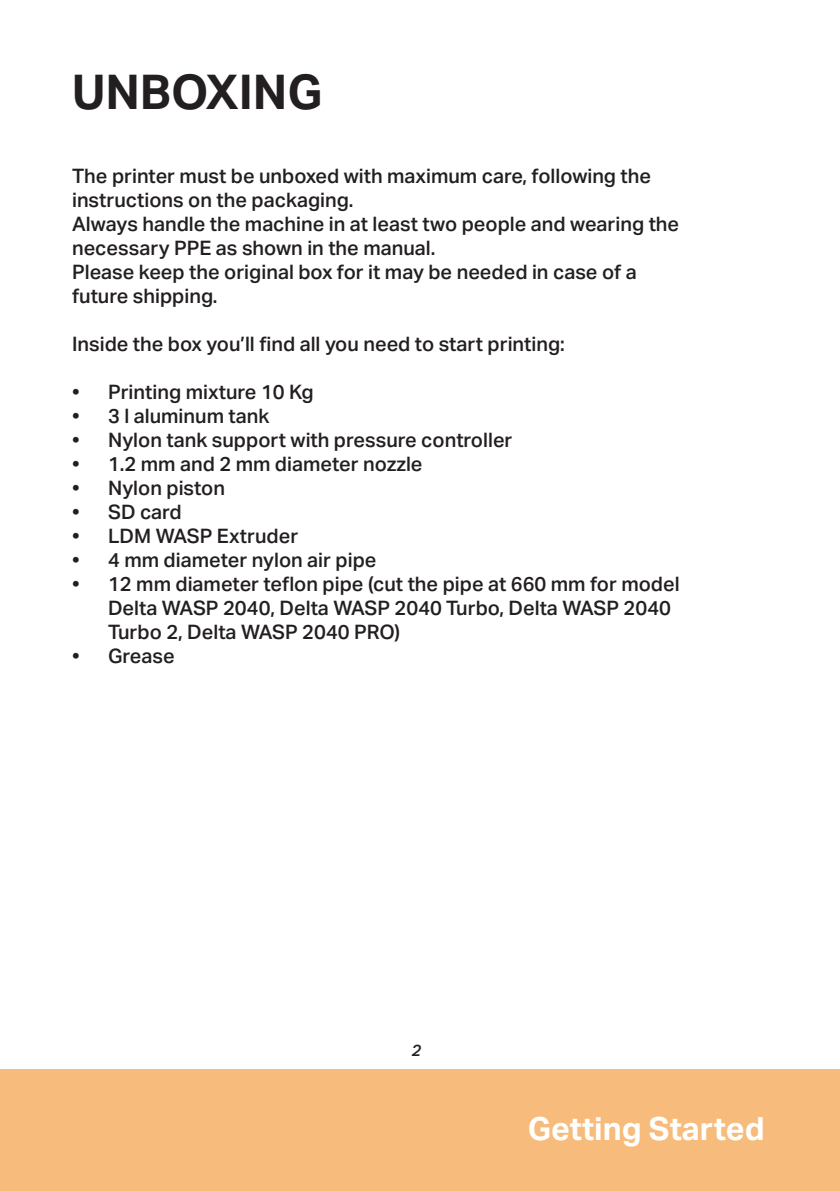
<style>
.page{position:relative;width:840px;height:1191px;background:#fff}
.page>*{position:absolute;margin:0;border:0;box-sizing:border-box;transform-origin:0 0}
.t1{font:700 48px "Aktiv Grotesk";color:#231f20}
.t2{font:700 32px "Aktiv Grotesk";color:#fff}
.t3{font:500 20px/24px "Aktiv Grotesk";color:#231f20}
.t4{font:italic 500 16px "Aktiv Grotesk";color:#231f20}
</style>
<div class="page">
<div style="left:0;top:1069px;width:839px;height:122px;background:#f7bc7c"></div>
<h1 class="t1" style="left:72px;top:63px;width:252px">UNBOXING</h1>
<p class="t3" style="left:72px;top:163px;width:608px">The printer must be unboxed with maximum care, following the instructions on the packaging.<br>Always handle the machine in at least two people and wearing the necessary PPE as shown in the manual.<br>Please keep the original box for it may be needed in case of a future shipping.</p>
<p class="t3" style="left:72px;top:331px;width:494px">Inside the box you’ll find all you need to start printing:</p>
<p class="t3" style="left:72px;top:379px;width:243px">• Printing mixture 10 Kg</p>
<p class="t3" style="left:72px;top:403px;width:199px">• 3 l aluminum tank</p>
<p class="t3" style="left:72px;top:427px;width:441px">• Nylon tank support with pressure controller</p>
<p class="t3" style="left:72px;top:451px;width:352px">• 1.2 mm and 2 mm diameter nozzle</p>
<p class="t3" style="left:72px;top:475px;width:154px">• Nylon piston</p>
<p class="t3" style="left:72px;top:499px;width:111px">• SD card</p>
<p class="t3" style="left:72px;top:523px;width:227px">• LDM WASP Extruder</p>
<p class="t3" style="left:72px;top:547px;width:306px">• 4 mm diameter nylon air pipe</p>
<p class="t3" style="left:108px;top:571px;width:572px;text-indent:-36px">• 12 mm diameter teflon pipe (cut the pipe at 660 mm for model<br>Delta WASP 2040, Delta WASP 2040 Turbo, Delta WASP 2040<br>Turbo 2, Delta WASP 2040 PRO)</p>
<p class="t3" style="left:72px;top:643px;width:104px">• Grease</p>
<p class="t4" style="left:411px;top:1041px;width:11px">2</p>
<h2 class="t2" style="left:527px;top:1108px;width:238px">Getting Started</h2>
</div>
